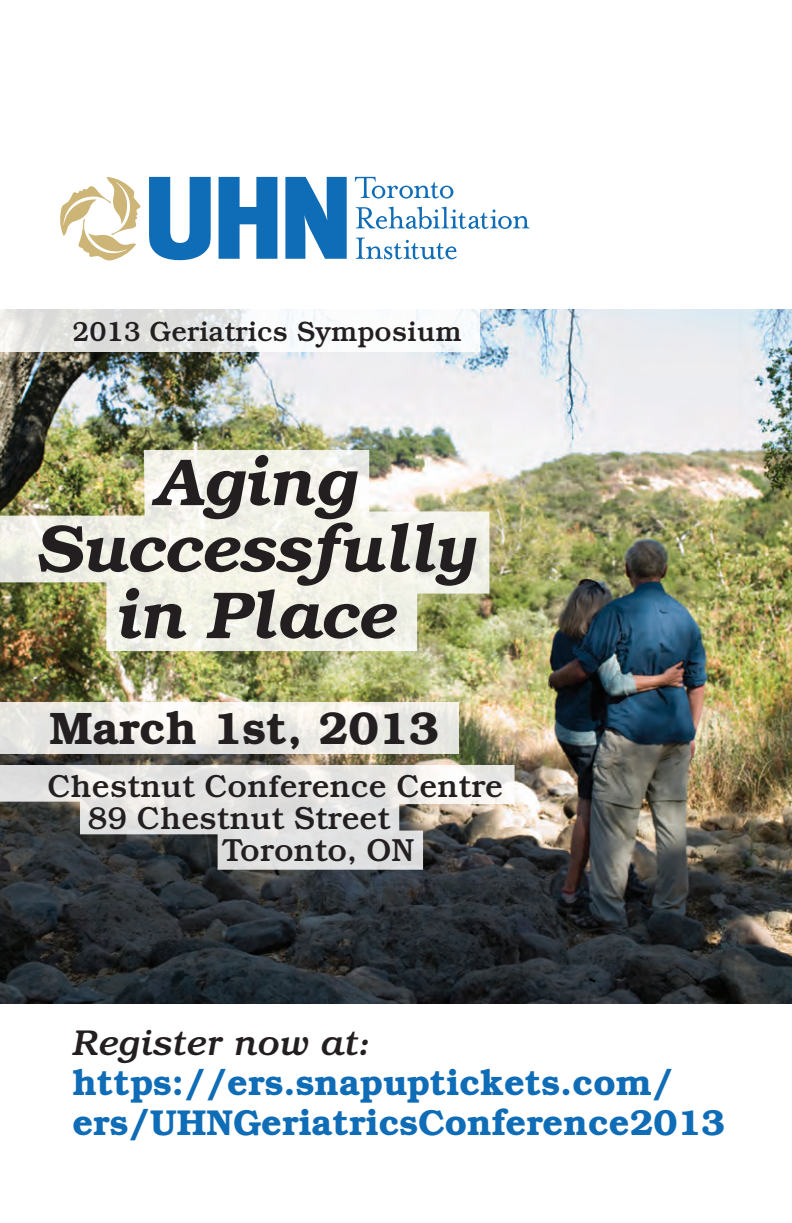
<style>
.page{position:relative;width:792px;height:1223px;background:#fff}
.page>*{position:absolute;margin:0;border:0;box-sizing:border-box;transform-origin:0 0}
.t1{font:italic 600 66.4px/66.4px "Bookman";color:#231f20;text-align:center}
.t2{font:600 45.6px "Bookman";color:#231f20}
.t3{font:600 36px/40px "Bookman";color:#0f6cb6}
.t4{font:500 32px "Bookman";color:#231f20}
.t5{font:500 28px "Bookman";color:#231f20}
.s1{font-weight:500;font-style:italic;color:#231f20}
</style>
<div class="page">
<svg style="left:149px;top:177px;width:61px;height:83px"></svg>
<svg style="left:218px;top:177px;width:59px;height:82px"></svg>
<svg style="left:285px;top:177px;width:61px;height:82px;background:#3885c2"></svg>
<svg style="left:60px;top:177px;width:81px;height:83px"></svg>
<svg style="left:354px;top:177px;width:99px;height:22px"></svg>
<svg style="left:355px;top:207px;width:174px;height:22px"></svg>
<svg style="left:355px;top:238px;width:102px;height:21px"></svg>
<img style="left:0;top:310px;width:791px;height:694px">
<img style="left:0;top:450px;width:489px;height:201px">
<svg style="left:0;top:702px;width:458px;height:51px;fill:#ebeae5"></svg>
<svg style="left:0;top:309px;width:479px;height:42px"></svg>
<svg style="left:0;top:765px;width:514px;height:105px;background:#b3b2b1"></svg>
<p class="t5" style="left:72px;top:315px;width:391px">2013 Geriatrics Symposium</p>
<p class="t1" style="left:34px;top:449px;width:440px">Aging<br>Successfully in Place</p>
<p class="t2" style="left:49px;top:701px;width:391px">March 1st, 2013</p>
<p class="t4" style="left:47px;top:767px;width:457px">Chestnut Conference Centre</p>
<p class="t4" style="left:88px;top:799px;width:303px">89 Chestnut Street</p>
<p class="t4" style="left:222px;top:832px;width:194px">Toronto, ON</p>
<p class="t3" style="left:72px;top:1023px;width:653px"><span class="s1">Register now at: </span>https://ers.snapuptickets.com/ ers/UHNGeriatricsConference2013</p>
</div>
